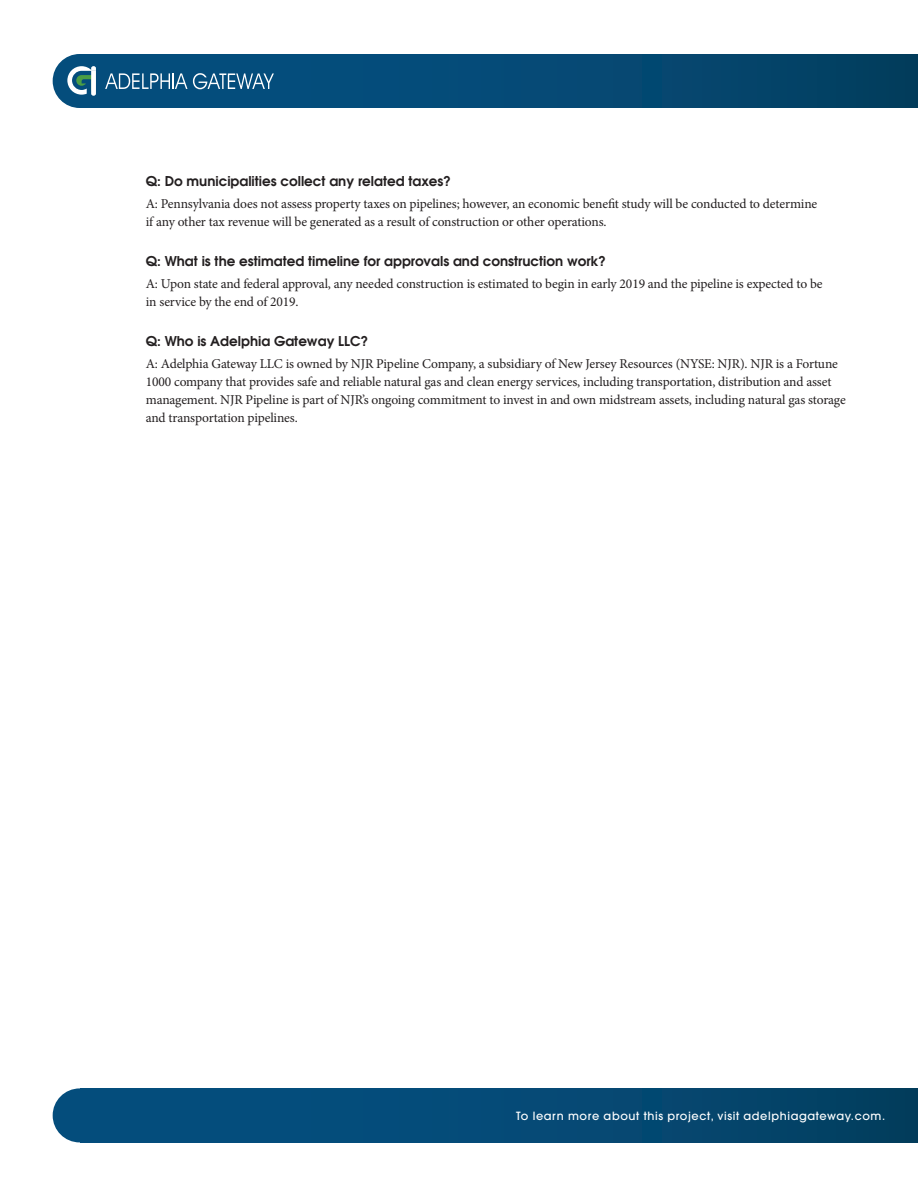
<style>
.page{position:relative;width:918px;height:1188px;background:#fff}
.page>*{position:absolute;margin:0;border:0;box-sizing:border-box;transform-origin:0 0}
.t1{font:13.5px/18px "Minion Pro";letter-spacing:-.01em;color:#231f20}
.t2{font:600 13.5px "Avant Garde";color:#231f20}
.t3{font:500 11.25px "Avant Garde";letter-spacing:.055em;color:#fff}
</style>
<div class="page">
<div style="left:53px;top:1088px;width:54px;height:54px;background:#044d7c;border-radius:50%"></div>
<div style="left:80px;top:1088px;width:838px;height:54px;background:linear-gradient(to right,#055183,#044164)"></div>
<div style="left:53px;top:54px;width:54px;height:54px;background:#044d7c;border-radius:50%"></div>
<div style="left:80px;top:54px;width:838px;height:54px;background:linear-gradient(to right,#055183,#044164)"></div>
<svg style="left:105px;top:73px;width:169px;height:16px"></svg>
<svg style="left:67px;top:66px;width:29px;height:30px"></svg>
<p class="t2" style="left:146px;top:173px;width:307px">Q: Do municipalities collect any related taxes?</p>
<p class="t1" style="left:146px;top:194px;width:673px">A: Pennsylvania does not assess property taxes on pipelines; however, an economic benefit study will be conducted to determine if any other tax revenue will be generated as a result of construction or other operations.</p>
<p class="t2" style="left:146px;top:252px;width:462px">Q: What is the estimated timeline for approvals and construction work?</p>
<p class="t1" style="left:146px;top:274px;width:678px">A: Upon state and federal approval, any needed construction is estimated to begin in early 2019 and the pipeline is expected to be in service by the end of 2019.</p>
<p class="t2" style="left:146px;top:332px;width:224px">Q: Who is Adelphia Gateway LLC?</p>
<p class="t1" style="left:146px;top:354px;width:701px">A: Adelphia Gateway LLC is owned by NJR Pipeline Company, a subsidiary of New Jersey Resources (NYSE: NJR). NJR is a Fortune 1000 company that provides safe and reliable natural gas and clean energy services, including transportation, distribution and asset management. NJR Pipeline is part of NJR’s ongoing commitment to invest in and own midstream assets, including natural gas storage and transportation pipelines.</p>
<p class="t3" style="left:516px;top:1109px;width:371px">To learn more about this project, visit adelphiagateway.com.</p>
</div>
